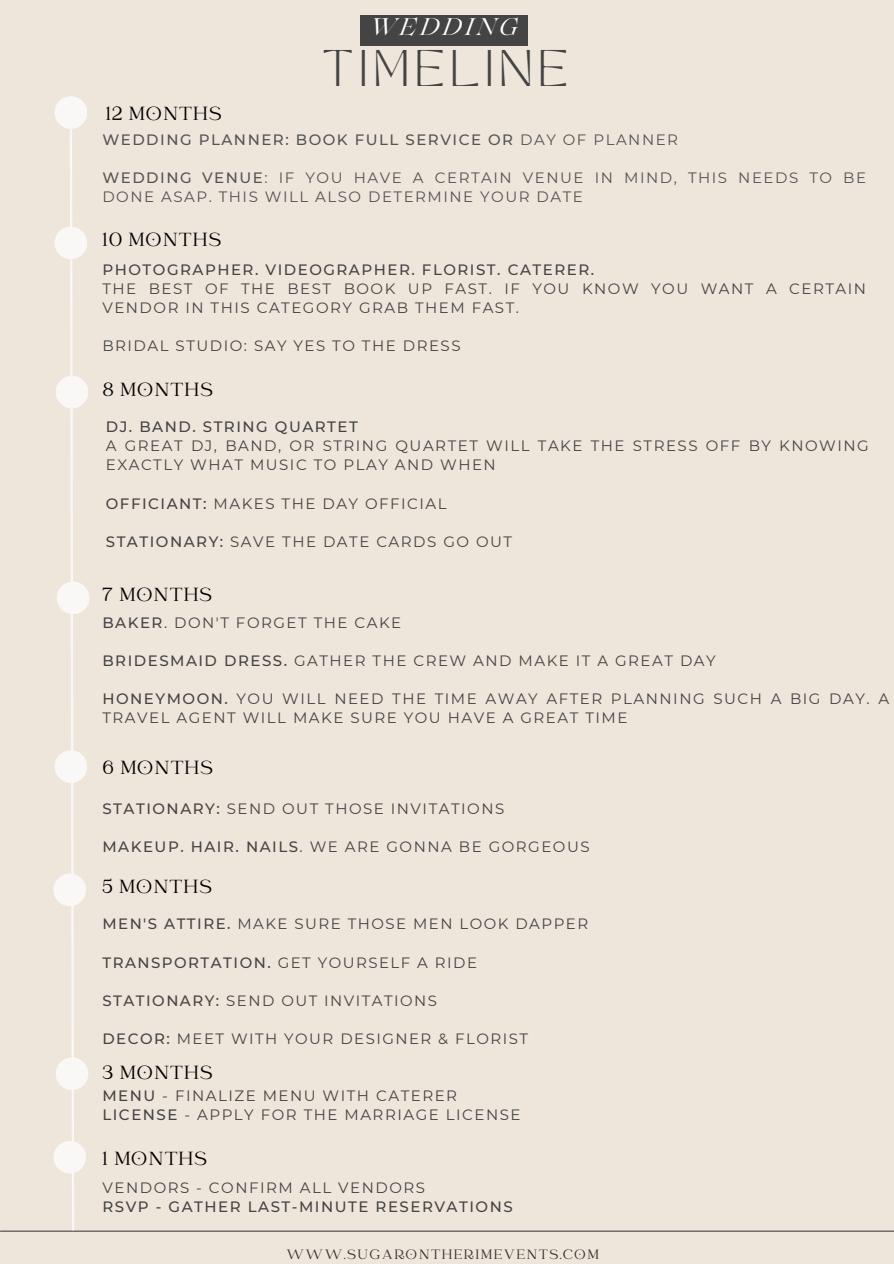
<style>
.page{position:relative;width:894px;height:1264px;background:#fff}
.page>*{position:absolute;margin:0;border:0;box-sizing:border-box;transform-origin:0 0}
.t1{font:36px "TAN MON CHERI Regular";letter-spacing:.15em;color:#444}
.t2{font:italic 24px "Lovelace";letter-spacing:.15em;color:#fff}
.t3{font:21px "Catchy Mager";letter-spacing:.05em;color:#000}
.t4{font:15px/19.2px "Montserrat";letter-spacing:.1em;color:#444}
.t5{font:500 15px "Montserrat";letter-spacing:.1em;color:#444}
.t6{font:15px/19.2px "Montserrat";letter-spacing:.1em;color:#545454}
.t7{font:500 15px "Montserrat";letter-spacing:.1em;color:#545454}
.t8{font:15px "Catchy Mager";letter-spacing:.1em;color:#303030}
.s1{font-weight:400}
.s2{font-weight:500}
</style>
<div class="page">
<div style="left:0;top:0;width:893px;height:1263px;background:#eee6db"></div>
<div style="left:360px;top:16px;width:167px;height:30px;background:#444"></div>
<hr style="left:0;top:1230px;width:893px;height:1px;background:#444">
<svg style="left:69px;top:129px;width:6px;height:1102px"></svg>
<div style="left:57px;top:581px;width:32px;height:33px;background:#faf8f6;border-radius:50%"></div>
<div style="left:56px;top:376px;width:32px;height:32px;background:#faf8f6;border-radius:50%"></div>
<div style="left:55px;top:750px;width:32px;height:32px;background:#faf8f6;border-radius:50%"></div>
<div style="left:55px;top:226px;width:32px;height:33px;background:#faf8f6;border-radius:50%"></div>
<div style="left:55px;top:96px;width:32px;height:33px;background:#faf8f6;border-radius:50%"></div>
<div style="left:53px;top:873px;width:33px;height:33px;background:#faf8f6;border-radius:50%"></div>
<div style="left:56px;top:1057px;width:32px;height:33px;background:#faf8f6;border-radius:50%"></div>
<div style="left:53px;top:1140px;width:33px;height:33px;background:#faf8f6;border-radius:50%"></div>
<h2 class="t2" style="left:370px;top:19px;width:149px">WEDDING</h2>
<h3 class="t3" style="left:106px;top:104px;width:117px">12 MONTHS</h3>
<h1 class="t1" style="left:322px;top:49px;width:248px">TIMELINE</h1>
<p class="t7" style="left:102px;top:130px;width:577px">WEDDING PLANNER: BOOK FULL SERVICE OR <span class="s1">DAY OF PLANNER</span></p>
<p class="t6" style="left:102px;top:168px;width:765px"><span class="s2">WEDDING VENUE</span>: IF YOU HAVE A CERTAIN VENUE IN MIND, THIS NEEDS TO BE<br>DONE ASAP. THIS WILL ALSO DETERMINE YOUR DATE</p>
<h3 class="t3" style="left:102px;top:230px;width:120px">10 MONTHS</h3>
<p class="t5" style="left:102px;top:260px;width:493px">PHOTOGRAPHER. VIDEOGRAPHER. FLORIST. CATERER.</p>
<p class="t4" style="left:102px;top:279px;width:765px">THE BEST OF THE BEST BOOK UP FAST. IF YOU KNOW YOU WANT A CERTAIN<br>VENDOR IN THIS CATEGORY GRAB THEM FAST.</p>
<p class="t4" style="left:102px;top:336px;width:359px">BRIDAL STUDIO: SAY YES TO THE DRESS</p>
<h3 class="t3" style="left:102px;top:379px;width:112px">8 MONTHS</h3>
<p class="t5" style="left:106px;top:417px;width:253px">DJ. BAND. STRING QUARTET</p>
<p class="t4" style="left:106px;top:436px;width:764px">A GREAT DJ, BAND, OR STRING QUARTET WILL TAKE THE STRESS OFF BY KNOWING<br>EXACTLY WHAT MUSIC TO PLAY AND WHEN</p>
<p class="t4" style="left:106px;top:493px;width:342px"><span class="s2">OFFICIANT:</span> MAKES THE DAY OFFICIAL</p>
<p class="t4" style="left:106px;top:532px;width:407px"><span class="s2">STATIONARY:</span> SAVE THE DATE CARDS GO OUT</p>
<h3 class="t3" style="left:102px;top:584px;width:111px">7 MONTHS</h3>
<p class="t4" style="left:102px;top:612px;width:300px"><span class="s2">BAKER</span>. DON'T FORGET THE CAKE</p>
<p class="t4" style="left:102px;top:651px;width:614px"><span class="s2">BRIDESMAID DRESS.</span> GATHER THE CREW AND MAKE IT A GREAT DAY</p>
<p class="t4" style="left:102px;top:689px;width:788px"><span class="s2">HONEYMOON.</span> YOU WILL NEED THE TIME AWAY AFTER PLANNING SUCH A BIG DAY. A<br>TRAVEL AGENT WILL MAKE SURE YOU HAVE A GREAT TIME</p>
<h3 class="t3" style="left:102px;top:757px;width:112px">6 MONTHS</h3>
<p class="t4" style="left:102px;top:798px;width:403px"><span class="s2">STATIONARY:</span> SEND OUT THOSE INVITATIONS</p>
<p class="t4" style="left:102px;top:837px;width:488px"><span class="s2">MAKEUP. HAIR. NAILS</span>. WE ARE GONNA BE GORGEOUS</p>
<h3 class="t3" style="left:102px;top:876px;width:111px">5 MONTHS</h3>
<p class="t4" style="left:102px;top:914px;width:487px"><span class="s2">MEN'S ATTIRE.</span> MAKE SURE THOSE MEN LOOK DAPPER</p>
<p class="t4" style="left:102px;top:952px;width:376px"><span class="s2">TRANSPORTATION.</span> GET YOURSELF A RIDE</p>
<p class="t4" style="left:102px;top:990px;width:336px"><span class="s2">STATIONARY:</span> SEND OUT INVITATIONS</p>
<p class="t4" style="left:102px;top:1029px;width:427px"><span class="s2">DECOR:</span> MEET WITH YOUR DESIGNER &amp; FLORIST</p>
<h3 class="t3" style="left:102px;top:1062px;width:111px">3 MONTHS</h3>
<p class="t4" style="left:102px;top:1085px;width:419px"><span class="s2">MENU</span> - FINALIZE MENU WITH CATERER<br><span class="s2">LICENSE</span> - APPLY FOR THE MARRIAGE LICENSE</p>
<h3 class="t3" style="left:102px;top:1147px;width:106px">1 MONTHS</h3>
<p class="t4" style="left:102px;top:1178px;width:324px">VENDORS - CONFIRM ALL VENDORS</p>
<p class="t5" style="left:102px;top:1197px;width:411px">RSVP - GATHER LAST-MINUTE RESERVATIONS</p>
<p class="t8" style="left:286px;top:1247px;width:314px">WWW.SUGARONTHERIMEVENTS.COM</p>
</div>
